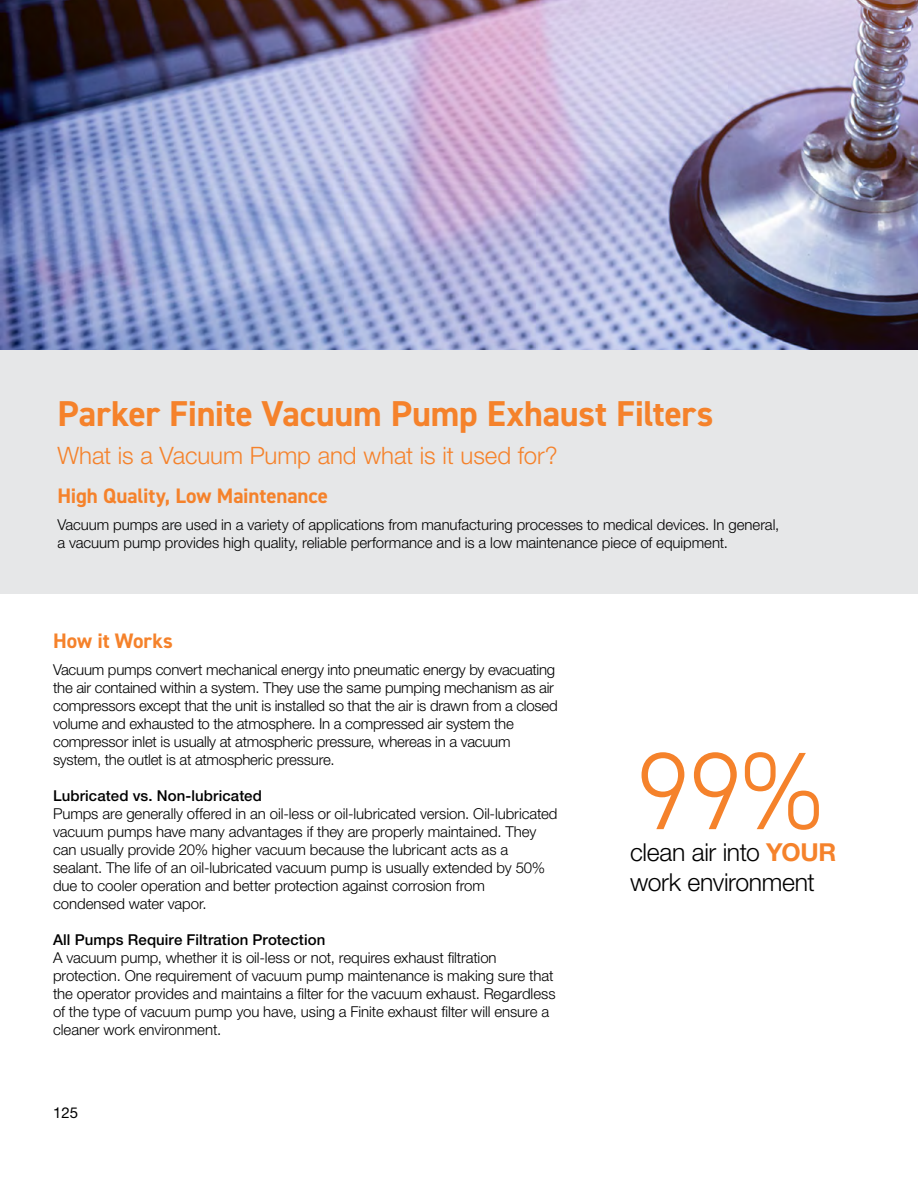
<style>
.page{position:relative;width:918px;height:1188px;background:#fff}
.page>*{position:absolute;margin:0;border:0;box-sizing:border-box;transform-origin:0 0}
.t1{font:300 110.55px "DIN2014";color:#f5822b}
.t2{font:700 36px "DIN2014";letter-spacing:-.005em;color:#f5822b}
.t3{font:300 24.75px "Helvetica Neue LT Std";letter-spacing:-.015em;color:#000}
.t4{font:300 24px "Helvetica Neue LT Std";letter-spacing:-.005em;color:#f5822b}
.t5{font:700 21px "DIN2014";letter-spacing:-.005em;color:#f5822b}
.t6{font:300 15px/18px "Helvetica Neue LT Std";letter-spacing:-.005em;color:#000}
.t7{font:500 15px "Helvetica Neue LT Std";letter-spacing:.005em;color:#000}
.t8{font:15px "Helvetica Neue LT Std";color:#000}
.s1{font-weight:700;color:#f5822b}
</style>
<div class="page">
<div style="left:0;top:349px;width:918px;height:245px;background:#e6e7e8"></div>
<img style="left:0;top:0;width:918px;height:349px">
<h2 class="t2" style="left:57px;top:390px;width:658px">Parker Finite Vacuum Pump Exhaust Filters</h2>
<h3 class="t4" style="left:57px;top:441px;width:502px">What is a Vacuum Pump and what is it used for?</h3>
<h3 class="t5" style="left:57px;top:482px;width:272px">High Quality, Low Maintenance</h3>
<p class="t6" style="left:57px;top:515px;width:723px">Vacuum pumps are used in a variety of applications from manufacturing processes to medical devices. In general, a vacuum pump provides high quality, reliable performance and is a low maintenance piece of equipment.</p>
<h3 class="t5" style="left:53px;top:627px;width:121px">How it Works</h3>
<p class="t6" style="left:53px;top:661px;width:506px">Vacuum pumps convert mechanical energy into pneumatic energy by evacuating the air contained within a system. They use the same pumping mechanism as air compressors except that the unit is installed so that the air is drawn from a closed volume and exhausted to the atmosphere. In a compressed air system the compressor inlet is usually at atmospheric pressure, whereas in a vacuum system, the outlet is at atmospheric pressure.</p>
<p class="t7" style="left:53px;top:787px;width:210px">Lubricated vs. Non-lubricated</p>
<p class="t6" style="left:53px;top:805px;width:506px">Pumps are generally offered in an oil-less or oil-lubricated version. Oil-lubricated vacuum pumps have many advantages if they are properly maintained. They can usually provide 20% higher vacuum because the lubricant acts as a sealant. The life of an oil-lubricated vacuum pump is usually extended by 50% due to cooler operation and better protection against corrosion from condensed water vapor.</p>
<p class="t7" style="left:53px;top:931px;width:274px">All Pumps Require Filtration Protection</p>
<p class="t6" style="left:53px;top:949px;width:504px">A vacuum pump, whether it is oil-less or not, requires exhaust filtration protection. One requirement of vacuum pump maintenance is making sure that the operator provides and maintains a filter for the vacuum exhaust. Regardless of the type of vacuum pump you have, using a Finite exhaust filter will ensure a cleaner work environment.</p>
<p class="t8" style="left:53px;top:1103px;width:27px">125</p>
<h1 class="t1" style="left:636px;top:724px;width:187px">99%</h1>
<h3 class="t3" style="left:630px;top:837px;width:208px">clean air into <span class="s1">YOUR</span></h3>
<h3 class="t3" style="left:630px;top:867px;width:186px">work environment</h3>
</div>
